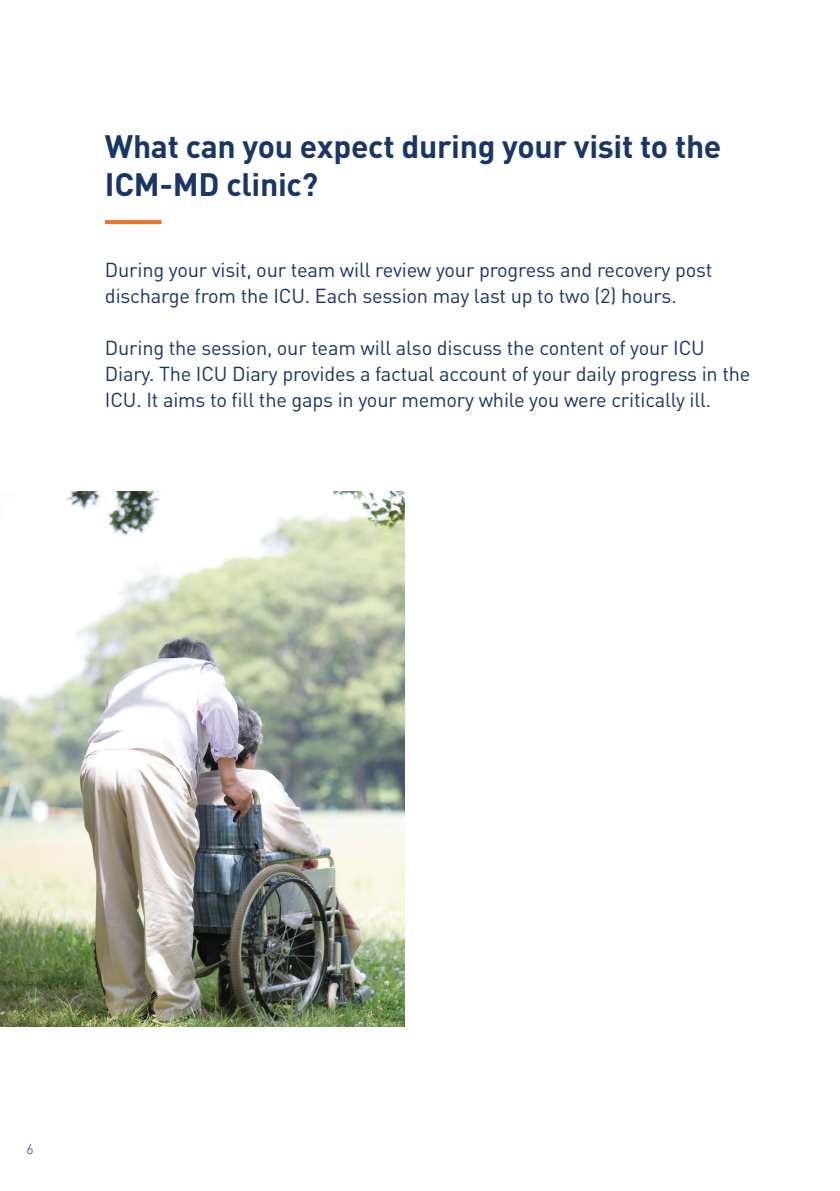
<style>
.page{position:relative;width:840px;height:1191px;background:#fff}
.page>*{position:absolute;margin:0;border:0;box-sizing:border-box;transform-origin:0 0}
.t1{font:700 32px/38px "DINOT";letter-spacing:-.01em;color:#183667}
.t2{font:20px/26px "DINOT";letter-spacing:-.01em;color:#183667}
.t3{font:300 14px "DINOT";color:#17396a}
</style>
<div class="page">
<svg style="left:105px;top:220px;width:57px;height:4px"></svg>
<img style="left:0;top:491px;width:404px;height:535px">
<h1 class="t1" style="left:105px;top:126px;width:618px">What can you expect during your visit to the<br>ICM-MD clinic?</h1>
<p class="t2" style="left:105px;top:256px;width:609px">During your visit, our team will review your progress and recovery post discharge from the ICU. Each session may last up to two (2) hours.</p>
<p class="t2" style="left:105px;top:334px;width:647px">During the session, our team will also discuss the content of your ICU<br>Diary. The ICU Diary provides a factual account of your daily progress in the<br>ICU. It aims to fill the gaps in your memory while you were critically ill.</p>
<p class="t3" style="left:27px;top:1139px;width:9px">6</p>
</div>
